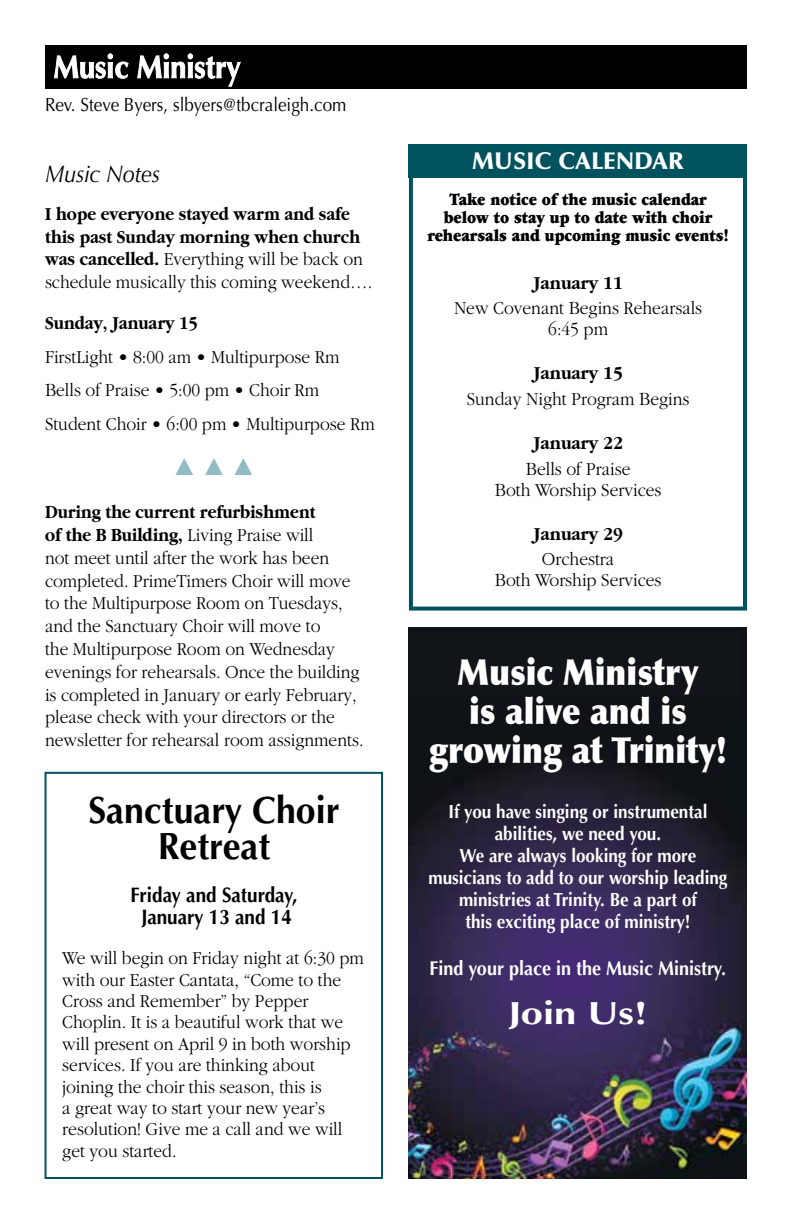
<style>
.page{position:relative;width:792px;height:1224px;background:#fff}
.page>*{position:absolute;margin:0;border:0;box-sizing:border-box;transform-origin:0 0}
.t1{font:700 38px/36px "Optima";color:#000;text-align:center;scale:.94 1}
.t2{font:900 36px/39px "Optima";color:#fff;text-align:center;scale:.9 1}
.t3{font:700 32px "Optima";color:#fff;scale:1.25 1}
.t4{font:900 24px "Optima";letter-spacing:.005em;color:#fff}
.t5{font:italic 24px "Optima";letter-spacing:-.005em;color:#000;scale:.9 1}
.t6{font:24px "Zapf Dingbats ITC";color:#92bbc3;scale:.9 1}
.t7{font:700 21px/22px "Optima";color:#000;text-align:center;scale:.9 1}
.t8{font:700 20px "Optima";color:#fff;scale:.9 1}
.t9{font:300 19px/22.8px "Garamond";color:#000;text-align:center;scale:.92 1}
.t10{font:700 19px/22px "Optima";color:#fff;text-align:center;scale:.9 1}
.t11{font:700 19px/22.8px "Garamond";color:#000;scale:.88 1}
.t12{font:19px "Optima";color:#000;scale:.9 1}
.t13{font:700 19px "Garamond";color:#000;scale:.92 1}
.t14{font:900 18px/18px "Garamond";color:#000;text-align:center;scale:.84 1}
.s1{font-weight:300}
.s2{font-weight:700}
</style>
<div class="page">
<div style="left:45px;top:45px;width:702px;height:43px;background:#000"></div>
<svg style="left:54px;top:53px;width:75px;height:26px"></svg>
<svg style="left:137px;top:53px;width:104px;height:34px"></svg>
<img style="left:409px;top:628px;width:338px;height:551px">
<div style="left:409px;top:144px;width:338px;height:467px;border:4px solid #00535e"></div>
<div style="left:409px;top:144px;width:338px;height:33px;background:#00535e"></div>
<div style="left:45px;top:772px;width:338px;height:407px;border:2px solid #00535e"></div>
<p class="t12" style="left:45px;top:94px;width:337px">Rev. Steve Byers, slbyers@tbcraleigh.com</p>
<p class="t5" style="left:45px;top:160px;width:130px">Music Notes</p>
<p class="t11" style="left:45px;top:202px;width:373px">I hope everyone stayed warm and safe this past Sunday morning when church was cancelled. <span class="s1">Everything will be back on schedule musically this coming weekend….</span></p>
<p class="t11" style="left:45px;top:312px;width:175px">Sunday, January 15</p>
<p class="t9" style="left:45px;top:340px;width:360px;line-height:33.6px;text-align:left">FirstLight • 8:00 am • Multipurpose Rm<br>Bells of Praise • 5:00 pm • Choir Rm<br>Student Choir • 6:00 pm • Multipurpose Rm</p>
<p class="t6" style="left:175px;top:456px;width:89px">▲ ▲ ▲</p>
<p class="t9" style="left:45px;top:501px;width:348px;text-align:left"><span class="s2">During the current refurbishment<br>of the B Building,</span> Living Praise will<br>not meet until after the work has been completed. PrimeTimers Choir will move to the Multipurpose Room on Tuesdays, and the Sanctuary Choir will move to<br>the Multipurpose Room on Wednesday evenings for rehearsals. Once the building is completed in January or early February, please check with your directors or the newsletter for rehearsal room assignments.</p>
<h1 class="t1" style="left:88px;top:792px;width:269px">Sanctuary Choir<br>Retreat</h1>
<p class="t7" style="left:131px;top:884px;width:187px">Friday and Saturday,<br>January 13 and 14</p>
<p class="t9" style="left:62px;top:948px;width:329px;line-height:21.4px;text-align:left">We will begin on Friday night at 6:30 pm with our Easter Cantata, “Come to the Cross and Remember” by Pepper Choplin. It is a beautiful work that we will present on April 9 in both worship services. If you are thinking about joining the choir this season, this is<br>a great way to start your new year’s resolution! Give me a call and we will get you started.</p>
<p class="t4" style="left:472px;top:147px;width:214px">MUSIC CALENDAR</p>
<p class="t14" style="left:427px;top:191px;width:361px">Take notice of the music calendar below to stay up to date with choir rehearsals and upcoming music events!</p>
<p class="t13" style="left:533px;top:272px;width:99px">January 11</p>
<p class="t9" style="left:454px;top:298px;width:271px;line-height:21px">New Covenant Begins Rehearsals<br>6:45 pm</p>
<p class="t13" style="left:533px;top:363px;width:99px">January 15</p>
<p class="t9" style="left:467px;top:387px;width:244px">Sunday Night Program Begins</p>
<p class="t13" style="left:533px;top:433px;width:99px">January 22</p>
<p class="t9" style="left:495px;top:458px;width:183px;line-height:21px">Bells of Praise<br>Both Worship Services</p>
<p class="t13" style="left:533px;top:523px;width:99px">January 29</p>
<p class="t9" style="left:495px;top:549px;width:183px;line-height:21px">Orchestra<br>Both Worship Services</p>
<h2 class="t2" style="left:429px;top:653px;width:332px">Music Ministry<br>is alive and is growing at Trinity!</h2>
<p class="t10" style="left:428px;top:801px;width:334px">If you have singing or instrumental abilities, we need you.<br>We are always looking for more musicians to add to our worship leading ministries at Trinity. Be a part of<br>this exciting place of ministry!</p>
<p class="t8" style="left:430px;top:957px;width:331px">Find your place in the Music Ministry.</p>
<h3 class="t3" style="left:508px;top:994px;width:113px">Join Us!</h3>
</div>
